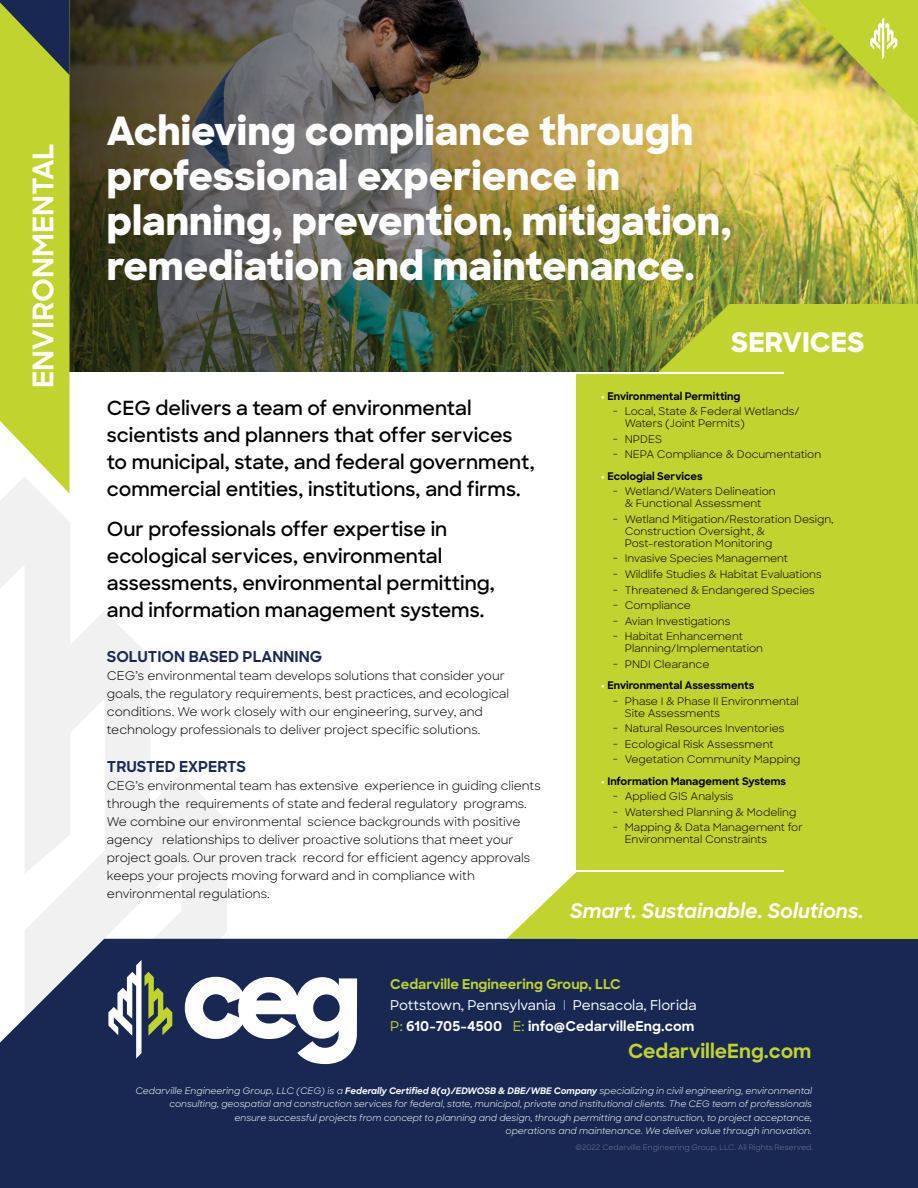
<style>
.page{position:relative;width:918px;height:1188px;background:#fff}
.page>*{position:absolute;margin:0;border:0;box-sizing:border-box;transform-origin:0 0}
.t1{font:800 39px/45px "Sharp Sans";color:#fff}
.t2{font:700 28.5px "Sharp Sans";color:#fff}
.t3{font:800 27px "Sharp Sans";color:#fff}
.t4{font:italic 700 19.95px "Sharp Sans";color:#fff}
.t5{font:600 19.5px/27px "Sharp Sans";color:#000}
.t6{font:700 19.5px "Sharp Sans";color:#c1d32f}
.t7{font:700 15px "Sharp Sans";color:#182853}
.t8{font:500 13.5px/21px "Sharp Sans";color:#fff}
.t9{font:12px/18px "Sharp Sans";color:#000}
.t10{font:10.5px/15.5px "Sharp Sans";color:#000}
.t11{font:italic 9px/13.5px "Sharp Sans";color:#fff;text-align:right}
.t12{font:7.5px "Sharp Sans";color:#767591}
.s1{font-weight:700;color:#fff}
.s2{font-weight:700}
.s3{font-weight:700;color:#c1d32f}
.s4{font-weight:400;color:#b7c7d3}
.s5{color:#c1d32f}
</style>
<div class="page">
<img style="left:824px;top:125px;width:94px;height:179px">
<img style="left:70px;top:0;width:754px;height:372px">
<svg style="left:0;top:494px;width:227px;height:445px"></svg>
<svg style="left:657px;top:304px;width:261px;height:69px;background:#b8c92f"></svg>
<svg style="left:507px;top:872px;width:70px;height:67px"></svg>
<div style="left:0;top:939px;width:918px;height:249px;background:#182853"></div>
<svg style="left:108px;top:960px;width:64px;height:98px"></svg>
<svg style="left:185px;top:977px;width:172px;height:87px"></svg>
<div style="left:577px;top:373px;width:341px;height:566px;background:#c1d32f"></div>
<hr style="left:70px;top:372px;width:714px;height:2px;background:#fff">
<hr style="left:557px;top:870px;width:227px;height:2px;background:#fff">
<img style="left:798px;top:0;width:120px;height:125px">
<svg style="left:0;top:0;width:70px;height:494px;background:#b8c841"></svg>
<h2 class="t2" style="left:22px;top:388px;width:247px;rotate:-90deg">ENVIRONMENTAL</h2>
<h1 class="t1" style="left:107px;top:107px;width:626px">Achieving compliance through professional experience in planning, prevention, mitigation, remediation and maintenance.</h1>
<h3 class="t5" style="left:107px;top:393px;width:429px">CEG delivers a team of environmental scientists and planners that offer services to municipal, state, and federal government, commercial entities, institutions, and firms.</h3>
<h3 class="t5" style="left:107px;top:515px;width:389px">Our professionals offer expertise in ecological services, environmental assessments, environmental permitting, and information management systems.</h3>
<h3 class="t7" style="left:107px;top:646px;width:217px">SOLUTION BASED PLANNING</h3>
<p class="t9" style="left:107px;top:666px;width:404px">CEG’s environmental team develops solutions that consider your goals, the regulatory requirements, best practices, and ecological conditions. We work closely with our engineering, survey, and technology professionals to deliver project specific solutions.</p>
<h3 class="t7" style="left:107px;top:756px;width:140px">TRUSTED EXPERTS</h3>
<p class="t9" style="left:107px;top:777px;width:435px">CEG’s environmental team has extensive experience in guiding clients through the requirements of state and federal regulatory programs.<br>We combine our environmental science backgrounds with positive agency relationships to deliver proactive solutions that meet your project goals. Our proven track record for efficient agency approvals keeps your projects moving forward and in compliance with environmental regulations.</p>
<h3 class="t3" style="left:731px;top:322px;width:135px">SERVICES</h3>
<p class="t10" style="left:613px;top:388px;width:188px;text-indent:-12px"><span class="s1">•</span> <span class="s2">Environmental Permitting<br></span>− Local, State &amp; Federal Wetlands/</p>
<p class="t10" style="left:613px;top:415px;width:210px;text-indent:12px">Waters (Joint Permits)<br>− NPDES<br>− NEPA Compliance &amp; Documentation</p>
<p class="t10" style="left:613px;top:468px;width:164px;text-indent:-12px"><span class="s1">•</span> <span class="s2">Ecologial Services<br></span>− Wetland/Waters Delineation</p>
<p class="t10" style="left:613px;top:495px;width:222px;text-indent:12px">&amp; Functional Assessment<br>− Wetland Mitigation/Restoration Design,</p>
<p class="t10" style="left:625px;top:525px;width:149px;line-height:12px">Construction Oversight, &amp;<br>Post-restoration Monitoring</p>
<p class="t10" style="left:613px;top:550px;width:210px">− Invasive Species Management<br>− Wildlife Studies &amp; Habitat Evaluations − Threatened &amp; Endangered Species − Compliance<br>− Avian Investigations<br>− Habitat Enhancement</p>
<p class="t10" style="left:613px;top:640px;width:152px;text-indent:12px">Planning/Implementation − PNDI Clearance</p>
<p class="t10" style="left:613px;top:677px;width:188px;text-indent:-12px"><span class="s1">•</span> <span class="s2">Environmental Assessments<br></span>− Phase I &amp; Phase II Environmental</p>
<p class="t10" style="left:613px;top:705px;width:189px;text-indent:12px">Site Assessments<br>− Natural Resources Inventories<br>− Ecological Risk Assessment<br>− Vegetation Community Mapping</p>
<p class="t10" style="left:613px;top:773px;width:191px;text-indent:-12px"><span class="s1">•</span> <span class="s2">Information Management Systems<br></span>− Applied GIS Analysis<br>− Watershed Planning &amp; Modeling − Mapping &amp; Data Management for</p>
<p class="t10" style="left:625px;top:831px;width:144px">Environmental Constraints</p>
<h3 class="t4" style="left:570px;top:896px;width:295px">Smart. Sustainable. Solutions.</h3>
<p class="t8" style="left:390px;top:973px;width:308px"><span class="s3">Cedarville Engineering Group, LLC<br></span>Pottstown, Pennsylvania <span class="s4">I</span> Pensacola, Florida<br><span class="s5">P:</span> <span class="s2">610-705-4500</span> <span class="s5">E:</span> <span class="s2">info@CedarvilleEng.com</span></p>
<h3 class="t6" style="left:628px;top:1037px;width:185px">CedarvilleEng.com</h3>
<p class="t11" style="left:135px;top:1083px;width:678px">Cedarville Engineering Group, LLC (CEG) is a <span class="s2">Federally Certified 8(a)/EDWOSB &amp; DBE/WBE Company</span> specializing in civil engineering, environmental consulting, geospatial and construction services for federal, state, municipal, private and institutional clients. The CEG team of professionals ensure successful projects from concept to planning and design, through permitting and construction, to project acceptance,<br>operations and maintenance. We deliver value through innovation.</p>
<p class="t12" style="left:575px;top:1142px;width:239px">©2022 Cedarville Engineering Group, LLC. All Rights Reserved.</p>
</div>
